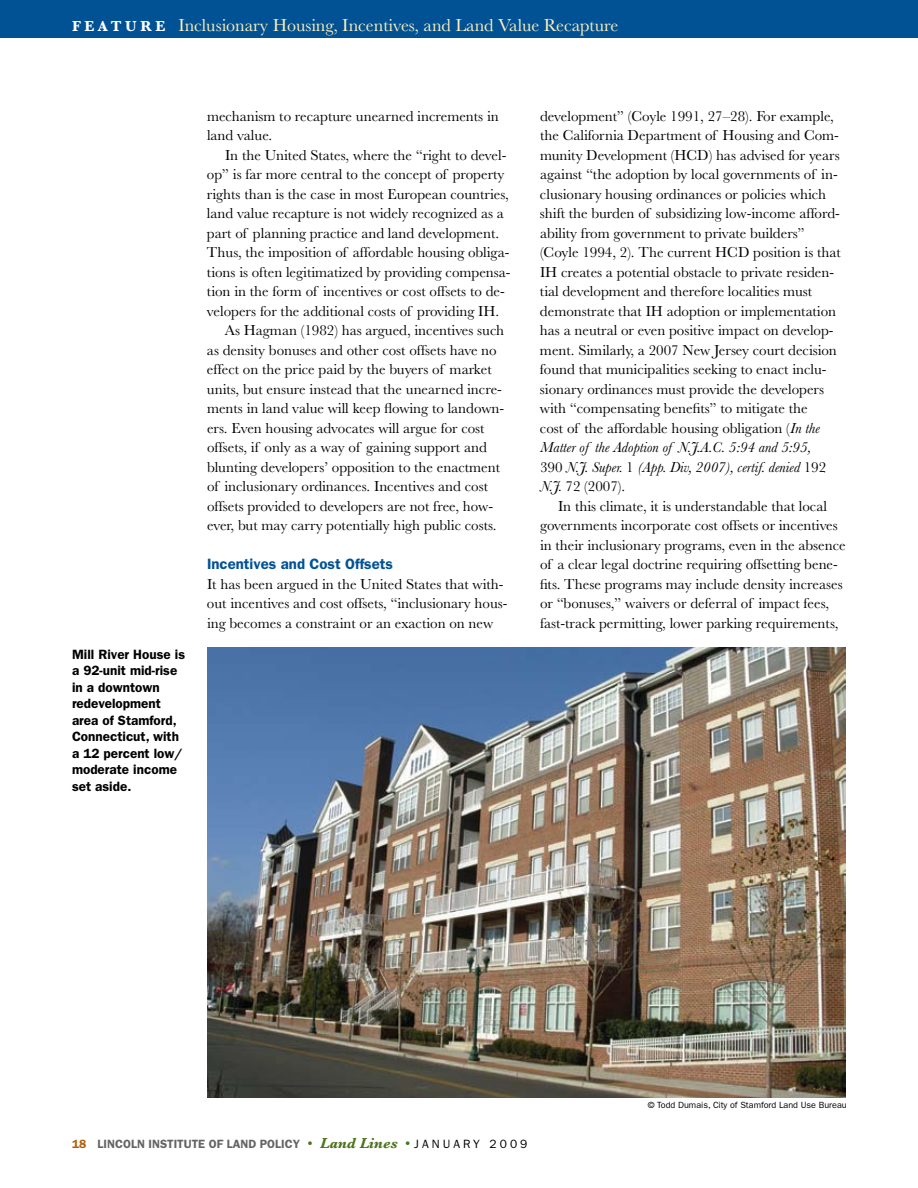
<style>
.page{position:relative;width:918px;height:1188px;background:#fff}
.page>*{position:absolute;margin:0;border:0;box-sizing:border-box;transform-origin:0 0}
.t1{font:18px "Baskerville";color:#ffefba}
.t2{font:15px/19.5px "Baskerville";color:#000}
.t3{font:600 15px "ITC Franklin Gothic Std";color:#005295}
.t4{font:600 13.5px/16.5px "ITC Franklin Gothic Std";color:#000}
.t5{font:600 12px "ITC Franklin Gothic Std";color:#636466}
.t6{font:9px "ITC Franklin Gothic Std";color:#000}
.s1{font-weight:700;font-size:15px;color:#fff}
.s2{font-style:italic}
.s3{color:#b06010}
.s4{font-family:"Baskerville";font-weight:400;font-size:15px;color:#4c721d}
.s5{font-family:"Baskerville";font-weight:700;font-style:italic;font-size:15px;color:#4c721d}
.s6{font-weight:400;color:#000}
</style>
<div class="page">
<div style="left:0;top:0;width:918px;height:38px;background:#005295"></div>
<img style="left:207px;top:648px;width:639px;height:450px">
<p class="t1" style="left:72px;top:15px;width:548px"><span class="s1">F E A T U R E</span> Inclusionary Housing, Incentives, and Land Value Recapture</p>
<p class="t4" style="left:72px;top:646px;width:115px">Mill River House is a 92-unit mid-rise in a downtown redevelopment area of Stamford,<br>Connecticut, with a 12 percent low/ moderate income set aside.</p>
<p class="t2" style="left:207px;top:106px;width:293px">mechanism to recapture unearned increments in land value.</p>
<p class="t2" style="left:225px;top:145px;width:283px">In the United States, where the “right to devel-</p>
<p class="t2" style="left:207px;top:165px;width:299px">op” is far more central to the concept of property</p>
<p class="t2" style="left:207px;top:184px;width:303px">rights than is the case in most European countries,</p>
<p class="t2" style="left:207px;top:204px;width:298px">land value recapture is not widely recognized as a</p>
<p class="t2" style="left:207px;top:223px;width:294px">part of planning practice and land development.</p>
<p class="t2" style="left:207px;top:243px;width:304px">Thus, the imposition of affordable housing obliga-</p>
<p class="t2" style="left:207px;top:262px;width:305px">tions is often legitimatized by providing compensa-</p>
<p class="t2" style="left:207px;top:282px;width:299px">tion in the form of incentives or cost offsets to de-</p>
<p class="t2" style="left:207px;top:301px;width:294px">velopers for the additional costs of providing IH.</p>
<p class="t2" style="left:225px;top:321px;width:281px">As Hagman (1982) has argued, incentives such</p>
<p class="t2" style="left:207px;top:340px;width:291px">as density bonuses and other cost offsets have no</p>
<p class="t2" style="left:207px;top:360px;width:286px">effect on the price paid by the buyers of market</p>
<p class="t2" style="left:207px;top:379px;width:296px">units, but ensure instead that the unearned incre-</p>
<p class="t2" style="left:207px;top:399px;width:299px">ments in land value will keep flowing to landown-</p>
<p class="t2" style="left:207px;top:418px;width:279px">ers. Even housing advocates will argue for cost</p>
<p class="t2" style="left:207px;top:438px;width:281px">offsets, if only as a way of gaining support and</p>
<p class="t2" style="left:207px;top:457px;width:295px">blunting developers’ opposition to the enactment</p>
<p class="t2" style="left:207px;top:477px;width:283px">of inclusionary ordinances. Incentives and cost</p>
<p class="t2" style="left:207px;top:496px;width:288px">offsets provided to developers are not free, how-</p>
<p class="t2" style="left:207px;top:516px;width:291px">ever, but may carry potentially high public costs.</p>
<p class="t3" style="left:207px;top:555px;width:187px">Incentives and Cost Offsets</p>
<p class="t2" style="left:207px;top:574px;width:302px">It has been argued in the United States that with&shy;out incentives and cost offsets, “inclusionary hous&shy;ing becomes a constraint or an exaction on new</p>
<p class="t2" style="left:540px;top:106px;width:302px">development” (Coyle 1991, 27–28). For example, the California Department of Housing and Com&shy;munity Development (HCD) has advised for years against “the adoption by local governments of in&shy;clusionary housing ordinances or policies which shift the burden of subsidizing low-income afford&shy;ability from government to private builders” (Coyle 1994, 2). The current HCD position is that IH creates a potential obstacle to private residen&shy;tial development and therefore localities must demonstrate that IH adoption or implementation has a neutral or even positive impact on develop&shy;ment. Similarly, a 2007 New Jersey court decision found that municipalities seeking to enact inclu&shy;sionary ordinances must provide the developers with “compensating benefits” to mitigate the<br>cost of the affordable housing obligation (<span class="s2">In the Matter of the Adoption of N.J.A.C. 5:94 and 5:95,<br></span>390 <span class="s2">N.J. Super.</span> 1 <span class="s2">(App. Div, 2007), certif. denied</span> 192<br><span class="s2">N.J.</span> 72 (2007).</p>
<p class="t2" style="left:540px;top:496px;width:307px;text-indent:18px">In this climate, it is understandable that local governments incorporate cost offsets or incentives in their inclusionary programs, even in the absence of a clear legal doctrine requiring offsetting bene&shy;fits. These programs may include density increases or “bonuses,” waivers or deferral of impact fees, fast-track permitting, lower parking requirements,</p>
<p class="t5" style="left:72px;top:1136px;width:457px"><span class="s3">18</span> LINCOLN INSTITUTE OF LAND POLICY <span class="s4">•</span> <span class="s5">Land Lines</span> <span class="s4">•</span> <span class="s6">J A N U A R Y 2 0 0 9</span></p>
<p class="t6" style="left:648px;top:1100px;width:200px">© Todd Dumais, City of Stamford Land Use Bureau</p>
</div>
